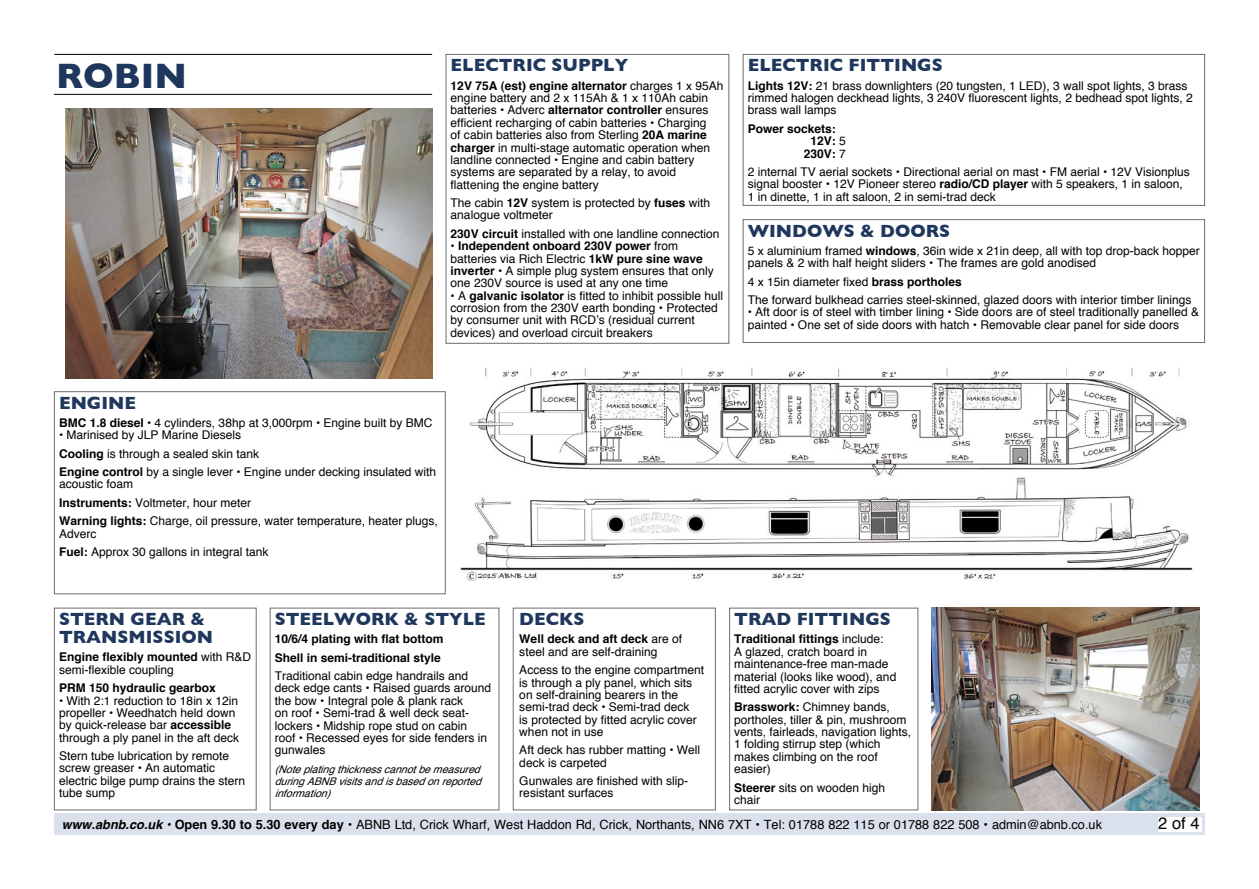
<style>
.page{position:relative;width:1259px;height:889px;background:#fff}
.page>*{position:absolute;margin:0;border:0;box-sizing:border-box;transform-origin:0 0}
.t1{font:700 36px "Gill Sans";color:#1f375c}
.Box_Title{font:700 18px/18px "Gill Sans";color:#1f375c}
.t2{font:16.5px "Helvetica";color:#000}
.t3{font:12.75px "Helvetica";color:#000}
.Box_Text{font:12px/12.3px "Helvetica";color:#000}
.Box_Text-2{font:700 12px "Helvetica";color:#000}
.Box_Text-3{font:italic 10.5px/12.3px "Helvetica";color:#000;text-align:justify}
.s1{font-weight:700}
.s2{font-weight:400}
.s3{font-weight:700;font-style:italic}
.s4{font-style:italic}
</style>
<div class="page">
<div style="left:742px;top:54px;width:463px;height:152px;border:1px solid #6d6d6d"></div>
<div style="left:445px;top:54px;width:284px;height:290px;border:1px solid #6d6d6d"></div>
<hr style="left:54px;top:54px;width:378px;height:1px;background:#000">
<hr style="left:54px;top:94px;width:378px;height:1px;background:#000">
<img style="left:66px;top:108px;width:366px;height:270px">
<div style="left:270px;top:608px;width:229px;height:202px;border:1px solid #6d6d6d"></div>
<svg style="left:512px;top:607px;width:204px;height:203px"></svg>
<img style="left:931px;top:608px;width:268px;height:202px">
<div style="left:742px;top:219px;width:463px;height:124px;border:1px solid #6d6d6d"></div>
<div style="left:54px;top:608px;width:202px;height:202px;border:1px solid #6d6d6d"></div>
<img style="left:460px;top:368px;width:733px;height:213px">
<div style="left:54px;top:391px;width:391px;height:203px;border:1px solid #6d6d6d"></div>
<div style="left:54px;top:813px;width:1151px;height:22px;background:#dae1ec"></div>
<div style="left:1158px;top:817px;width:43px;height:14px;background:#fff"></div>
<div style="left:729px;top:607px;width:189px;height:203px;border:1px solid #6d6d6d"></div>
<p class="t1" style="left:56px;top:55px;width:132px">ROBIN</p>
<p class="Box_Title" style="left:451px;top:56px;width:179px">ELECTRIC SUPPLY</p>
<p class="Box_Text" style="left:451px;top:80px;width:274px"><span class="s1">12V 75A (est) engine alternator</span> charges 1 x 95Ah engine battery and 2 x 115Ah &amp; 1 x 110Ah cabin batteries • Adverc <span class="s1">alternator controller</span> ensures efficient recharging of cabin batteries • Charging<br>of cabin batteries also from Sterling <span class="s1">20A marine charger</span> in multi-stage automatic operation when landline connected • Engine and cabin battery systems are separated by a relay, to avoid flattening the engine battery</p>
<p class="Box_Text" style="left:451px;top:197px;width:261px">The cabin <span class="s1">12V</span> system is protected by <span class="s1">fuses</span> with analogue voltmeter</p>
<p class="Box_Text" style="left:451px;top:228px;width:270px"><span class="s1">230V circuit</span> installed with one landline connection</p>
<p class="Box_Text" style="left:451px;top:240px;width:264px">• <span class="s1">Independent onboard 230V power</span> from batteries via Rich Electric <span class="s1">1kW pure sine wave inverter</span> • A simple plug system ensures that only one 230V source is used at any one time</p>
<p class="Box_Text" style="left:451px;top:290px;width:274px">• A <span class="s1">galvanic isolator</span> is fitted to inhibit possible hull corrosion from the 230V earth bonding • Protected by consumer unit with RCD’s (residual current devices) and overload circuit breakers</p>
<p class="Box_Title" style="left:748px;top:56px;width:196px">ELECTRIC FITTINGS</p>
<p class="Box_Text" style="left:748px;top:80px;width:446px"><span class="s1">Lights 12V:</span> 21 brass downlighters (20 tungsten, 1 LED), 3 wall spot lights, 3 brass rimmed halogen deckhead lights, 3 240V fluorescent lights, 2 bedhead spot lights, 2 brass wall lamps</p>
<p class="Box_Text-2" style="left:748px;top:119px;width:90px">Power sockets:</p>
<p class="Box_Text-2" style="left:810px;top:131px;width:37px">12V: <span class="s2">5</span></p>
<p class="Box_Text-2" style="left:803px;top:144px;width:44px">230V: <span class="s2">7</span></p>
<p class="Box_Text" style="left:748px;top:166px;width:444px">2 internal TV aerial sockets • Directional aerial on mast • FM aerial • 12V Visionplus signal booster • 12V Pioneer stereo <span class="s1">radio/CD player</span> with 5 speakers, 1 in saloon,<br>1 in dinette, 1 in aft saloon, 2 in semi-trad deck</p>
<p class="Box_Title" style="left:748px;top:221px;width:204px">WINDOWS &amp; DOORS</p>
<p class="Box_Text" style="left:748px;top:245px;width:454px">5 x aluminium framed <span class="s1">windows</span>, 36in wide x 21in deep, all with top drop-back hopper panels &amp; 2 with half height sliders • The frames are gold anodised</p>
<p class="Box_Text" style="left:748px;top:276px;width:216px">4 x 15in diameter fixed <span class="s1">brass portholes</span></p>
<p class="Box_Text" style="left:748px;top:294px;width:445px">The forward bulkhead carries steel-skinned, glazed doors with interior timber linings</p>
<p class="Box_Text" style="left:748px;top:306px;width:453px">• Aft door is of steel with timber lining • Side doors are of steel traditionally panelled &amp; painted • One set of side doors with hatch • Removable clear panel for side doors</p>
<p class="Box_Title" style="left:59px;top:393px;width:79px">ENGINE</p>
<p class="Box_Text" style="left:59px;top:417px;width:375px"><span class="s1">BMC 1.8 diesel</span> • 4 cylinders, 38hp at 3,000rpm • Engine built by BMC</p>
<p class="Box_Text" style="left:59px;top:429px;width:184px">• Marinised by JLP Marine Diesels</p>
<p class="Box_Text" style="left:59px;top:448px;width:202px"><span class="s1">Cooling</span> is through a sealed skin tank</p>
<p class="Box_Text" style="left:59px;top:466px;width:379px"><span class="s1">Engine control</span> by a single lever • Engine under decking insulated with acoustic foam</p>
<p class="Box_Text" style="left:59px;top:497px;width:194px"><span class="s1">Instruments:</span> Voltmeter, hour meter</p>
<p class="Box_Text" style="left:59px;top:515px;width:380px"><span class="s1">Warning lights:</span> Charge, oil pressure, water temperature, heater plugs,<br>Adverc</p>
<p class="Box_Text" style="left:59px;top:546px;width:211px"><span class="s1">Fuel:</span> Approx 30 gallons in integral tank</p>
<p class="Box_Title" style="left:59px;top:610px;width:156px">STERN GEAR &amp;<br>TRANSMISSION</p>
<p class="Box_Text" style="left:59px;top:651px;width:194px"><span class="s1">Engine flexibly mounted</span> with R&amp;D semi-flexible coupling</p>
<p class="Box_Text-2" style="left:59px;top:678px;width:158px">PRM 150 hydraulic gearbox</p>
<p class="Box_Text" style="left:59px;top:694px;width:182px">• With 2:1 reduction to 18in x 12in propeller • Weedhatch held down by quick-release bar <span class="s1">accessible </span>through a ply panel in the aft deck</p>
<p class="Box_Text" style="left:59px;top:750px;width:188px">Stern tube lubrication by remote screw greaser • An automatic electric bilge pump drains the stern tube sump</p>
<p class="Box_Title" style="left:275px;top:610px;width:213px">STEELWORK &amp; STYLE</p>
<p class="Box_Text-2" style="left:275px;top:629px;width:170px">10/6/4 plating with flat bottom</p>
<p class="Box_Text-2" style="left:275px;top:648px;width:168px">Shell in semi-traditional style</p>
<p class="Box_Text" style="left:275px;top:670px;width:218px">Traditional cabin edge handrails and deck edge cants • Raised guards around the bow • Integral pole &amp; plank rack<br>on roof • Semi-trad &amp; well deck seat&shy;lockers • Midship rope stud on cabin<br>roof • Recessed eyes for side fenders in gunwales</p>
<p class="Box_Text-3" style="left:275px;top:763px;width:213px">(Noteplatingthicknesscannotbemeasured duringABNBvisitsandisbasedonreported information)</p>
<p class="Box_Title" style="left:519px;top:610px;width:67px">DECKS</p>
<p class="Box_Text" style="left:519px;top:633px;width:164px"><span class="s1">Well deck and aft deck</span> are of steel and are self-draining</p>
<p class="Box_Text" style="left:519px;top:664px;width:186px">Access to the engine compartment is through a ply panel, which sits on self-draining bearers in the semi-trad deck • Semi-trad deck<br>is protected by fitted acrylic cover when not in use</p>
<p class="Box_Text" style="left:519px;top:744px;width:182px">Aft deck has rubber matting • Well deck is carpeted</p>
<p class="Box_Text" style="left:519px;top:775px;width:170px">Gunwales are finished with slip&shy;resistant surfaces</p>
<p class="Box_Title" style="left:734px;top:610px;width:158px">TRAD FITTINGS</p>
<p class="Box_Text" style="left:734px;top:633px;width:164px"><span class="s1">Traditional fittings</span> include:<br>A glazed, cratch board in maintenance-free man-made material (looks like wood), and fitted acrylic cover with zips</p>
<p class="Box_Text" style="left:734px;top:701px;width:178px"><span class="s1">Brasswork:</span> Chimney bands, portholes, tiller &amp; pin, mushroom vents, fairleads, navigation lights,<br>1 folding stirrup step (which makes climbing on the roof easier)</p>
<p class="Box_Text" style="left:734px;top:781px;width:152px"><span class="s1">Steerer</span> sits on wooden high chair</p>
<p class="t3" style="left:62px;top:815px;width:1041px"><span class="s3">www.abnb.co.uk</span> <span class="s4">•</span> <span class="s1">Open 9.30 to 5.30 every day</span> • ABNB Ltd, Crick Wharf, West Haddon Rd, Crick, Northants, NN6 7XT • Tel: 01788 822 115 or 01788 822 508 • admin@abnb.co.uk</p>
<p class="t2" style="left:1158px;top:811px;width:43px">2 of 4</p>
</div>
